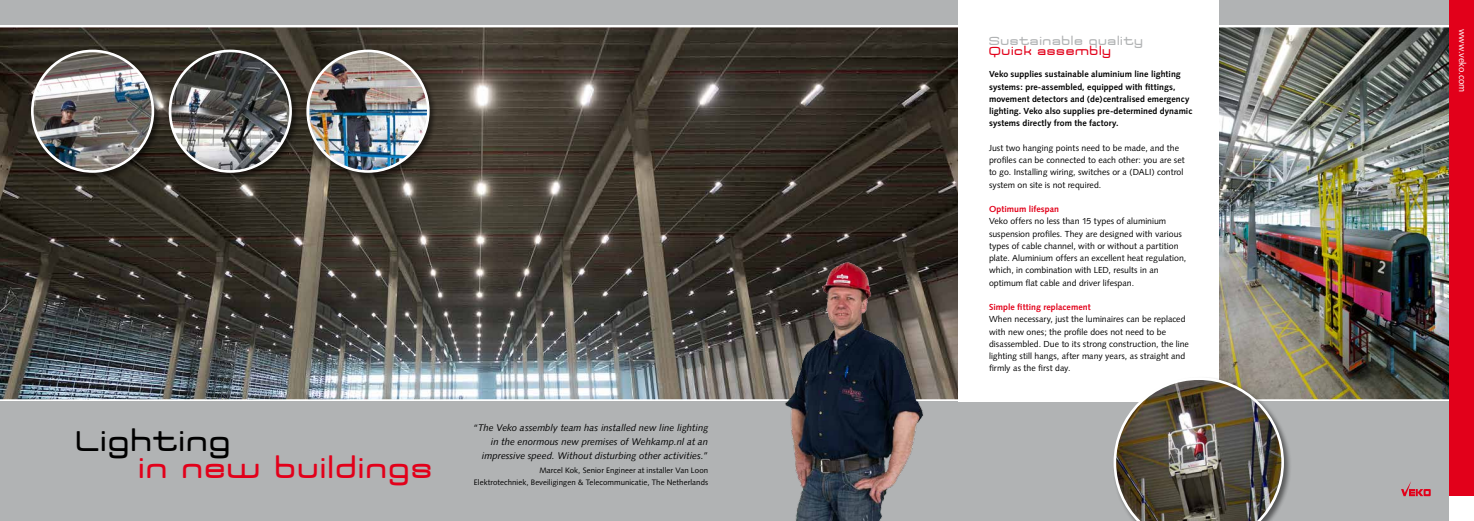
<style>
.page{position:relative;width:1474px;height:521px;background:#fff}
.page>*{position:absolute;margin:0;border:0;box-sizing:border-box;transform-origin:0 0}
.t1{font:34.04px "Televisio";letter-spacing:-.005em;color:#e2001a}
.t2{font:34.04px "Televisio";color:#000}
.t3{font:14px "Televisio";color:#b1b3b4}
.t4{font:14px "Televisio";color:#e2001a}
.t5{font:italic 9.62px/14px "Syntax";letter-spacing:-.005em;color:#000;text-align:right}
.t6{font:9.62px "Syntax";letter-spacing:-.005em;color:#fff}
.t7{font:8.75px/12.2px "Syntax";color:#000}
.t8{font:700 8.75px/12.2px "Syntax";letter-spacing:.005em;color:#000}
.t9{font:700 8.75px "Syntax";letter-spacing:.005em;color:#e2001a}
.t10{font:7.88px/12.2px "Syntax";letter-spacing:.005em;color:#000;text-align:right}
</style>
<div class="page">
<svg style="left:0;top:27px;width:958px;height:375px;background:#4a4740"></svg>
<div style="left:30px;top:48px;width:132px;height:133px;background:#000;opacity:.5"></div>
<img style="left:32px;top:52px;width:121px;height:119px">
<div style="left:31px;top:50px;width:123px;height:123px;border:3px solid #fff;border-radius:50%"></div>
<div style="left:305px;top:48px;width:133px;height:133px;background:#000;opacity:.5"></div>
<img style="left:308px;top:51px;width:120px;height:120px;border-radius:60px">
<div style="left:306px;top:50px;width:123px;height:123px;border:3px solid #fff;border-radius:50%"></div>
<div style="left:167px;top:48px;width:133px;height:133px;background:#000;opacity:.5"></div>
<img style="left:170px;top:51px;width:120px;height:120px">
<div style="left:169px;top:50px;width:123px;height:123px;border:3px solid #fff;border-radius:50%"></div>
<img style="left:1219px;top:29px;width:230px;height:369px">
<div style="left:0;top:0;width:957px;height:25px;background:#b1b3b4"></div>
<div style="left:0;top:402px;width:957px;height:119px;background:#b1b3b4"></div>
<div style="left:954px;top:402px;width:495px;height:119px;background:#b1b3b4"></div>
<div style="left:1218px;top:0;width:231px;height:25px;background:#b1b3b4"></div>
<div style="left:1449px;top:0;width:24px;height:521px;background:#e2001a"></div>
<div style="left:957px;top:0;width:261px;height:401px;background:#fff"></div>
<svg style="left:1401px;top:481px;width:29px;height:15px"></svg>
<div style="left:1449px;top:496px;width:24px;height:25px;background:#fff"></div>
<img style="left:778px;top:260px;width:145px;height:261px">
<div style="left:1112px;top:376px;width:180px;height:145px;background:#000;opacity:.5"></div>
<img style="left:1113px;top:377px;width:170px;height:144px">
<h1 class="t2" style="left:74px;top:422px;width:158px">Lighting</h1>
<h1 class="t1" style="left:137px;top:449px;width:297px">in new buildings</h1>
<p class="t5" style="left:473px;top:421px;width:237px">“The Veko assembly team has installed new line lighting in the enormous new premises of Wehkamp.nl at an impressive speed. Without disturbing other activities.”</p>
<p class="t10" style="left:474px;top:464px;width:236px">Marcel Kok, Senior Engineer at installer Van Loon<br>Elektrotechniek, Beveiligingen &amp; Telecommunicatie, The Netherlands</p>
<h2 class="t3" style="left:988px;top:33px;width:156px">Sustainable quality</h2>
<h2 class="t4" style="left:988px;top:44px;width:124px">Quick assembly</h2>
<p class="t8" style="left:989px;top:68px;width:205px">Veko supplies sustainable aluminium line lighting systems: pre-assembled, equipped with fittings, movement detectors and (de)centralised emergency lighting. Veko also supplies pre-determined dynamic systems directly from the factory.</p>
<p class="t7" style="left:989px;top:142px;width:197px">Just two hanging points need to be made, and the profiles can be connected to each other: you are set to go. Installing wiring, switches or a (DALI) control system on site is not required.</p>
<p class="t9" style="left:989px;top:204px;width:72px">Optimum lifespan</p>
<p class="t7" style="left:989px;top:215px;width:199px">Veko offers no less than 15 types of aluminium suspension profiles. They are designed with various types of cable channel, with or without a partition plate. Aluminium offers an excellent heat regulation, which, in combination with LED, results in an optimum flat cable and driver lifespan.</p>
<p class="t9" style="left:989px;top:302px;width:103px">Simple fitting replacement</p>
<p class="t7" style="left:989px;top:313px;width:201px">When necessary, just the luminaires can be replaced with new ones; the profile does not need to be disassembled. Due to its strong construction, the line lighting still hangs, after many years, as straight and firmly as the first day.</p>
<p class="t6" style="left:1467px;top:29px;width:65px;rotate:90deg">www.veko.com</p>
</div>
